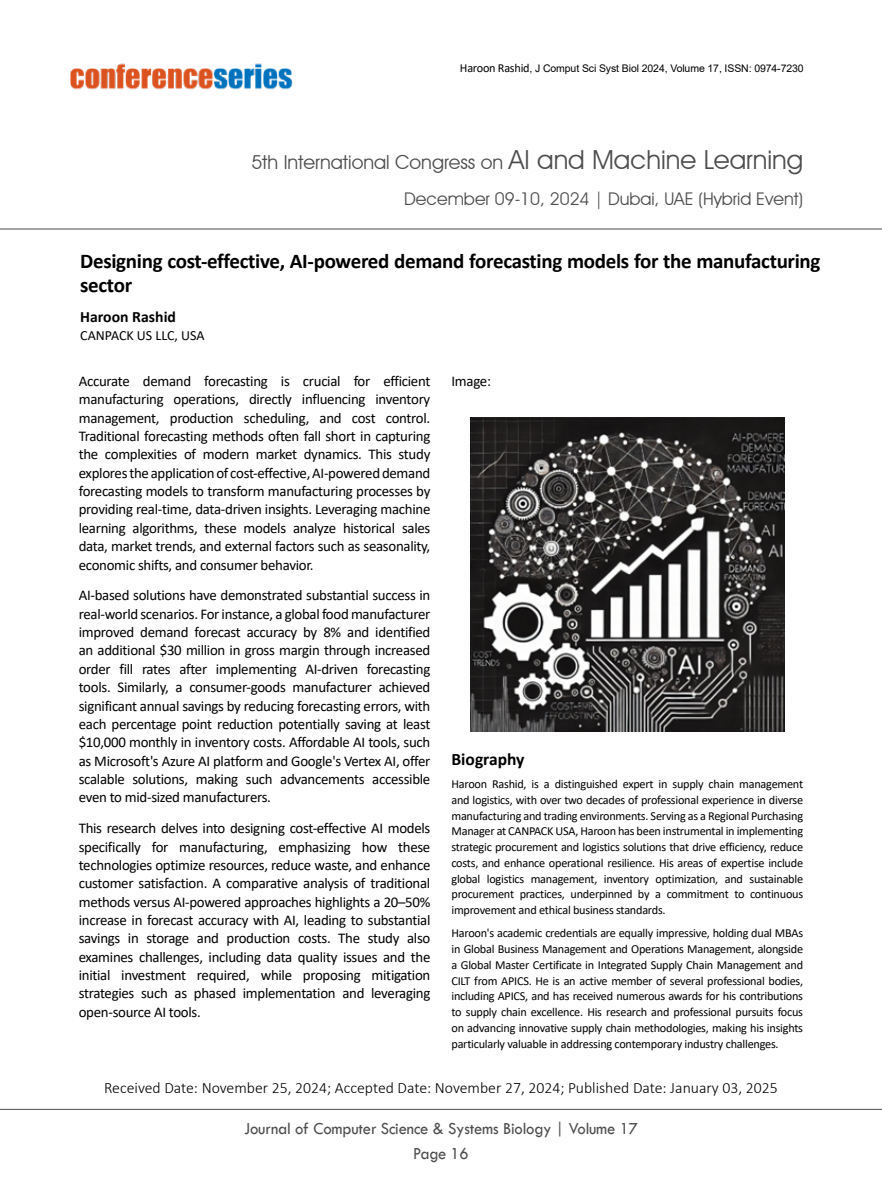
<style>
.page{position:relative;width:882px;height:1197px;background:#fff}
.page>*{position:absolute;margin:0;border:0;box-sizing:border-box;transform-origin:0 0}
.t1{font:700 21px/24.5px "Calibri";letter-spacing:-.015em;color:#000}
.t2{font:19.25px "Avant Garde IT Cby BT";color:#4d4d4f}
.t3{font:17.5px "Tw Cen";letter-spacing:-.01em;color:#4d4d4f;scale:.95 1}
.t4{font:17.5px "Avant Garde IT Cby BT";color:#4d4d4f}
.t5{font:700 17.5px "Calibri";color:#000}
.t6{font:300 15.75px "Calibri";color:#000}
.t7{font:700 15.75px "Calibri";color:#000}
.t8{font:14.88px/18.4px "Calibri";letter-spacing:-.02em;color:#000;text-align:justify}
.t9{font:14px "Calibri";color:#000}
.t10{font:12.25px/15.8px "Calibri";letter-spacing:-.02em;color:#000;text-align:justify}
.t11{font:10.5px "Arial";letter-spacing:-.01em;color:#000}
.s1{font-family:"Calibri";font-size:12.25px}
.s2{font-size:26.25px}
</style>
<div class="page">
<hr style="left:0;top:229px;width:882px;height:1px;background:#4d4d4f">
<hr style="left:0;top:1109px;width:882px;height:1px;background:#4d4d4f">
<img style="left:70px;top:63px;width:223px;height:27px">
<img style="left:470px;top:417px;width:315px;height:314px">
<p class="t11" style="left:460px;top:61px;width:345px"><span class="s1">Haroon Rashid</span>, J Comput Sci Syst Biol 2024, Volume 17, ISSN: 0974-7230</p>
<p class="t2" style="left:251px;top:151px;width:553px">5th International Congress on <span class="s2">AI and Machine Learning</span></p>
<p class="t4" style="left:404px;top:188px;width:401px">December 09-10, 2024 | Dubai, UAE (Hybrid Event)</p>
<h1 class="t1" style="left:80px;top:248px;width:742px">Designing cost-effective, AI-powered demand forecasting models for the manufacturing sector</h1>
<p class="t7" style="left:80px;top:306px;width:97px">Haroon Rashid</p>
<p class="t9" style="left:80px;top:325px;width:126px">CANPACK US LLC, USA</p>
<p class="t8" style="left:79px;top:371px;width:353px">Accurate demand forecasting is crucial for efficient manufacturing operations, directly influencing inventory management, production scheduling, and cost control.<br>Traditional forecasting methods often fall short in capturing the complexities of modern market dynamics. This study explores the application of cost-effective, AI-powered demand forecasting models to transform manufacturing processes by providing real-time, data-driven insights. Leveraging machine learning algorithms, these models analyze historical sales data, market trends, and external factors such as seasonality, economic shifts, and consumer behavior.</p>
<p class="t8" style="left:79px;top:586px;width:353px">AI-based solutions have demonstrated substantial success in real-world scenarios. For instance, a global food manufacturer improved demand forecast accuracy by 8% and identified an additional $30 million in gross margin through increased order fill rates after implementing AI-driven forecasting tools. Similarly, a consumer-goods manufacturer achieved significant annual savings by reducing forecasting errors, with each percentage point reduction potentially saving at least $10,000 monthly in inventory costs. Affordable AI tools, such as Microsoft's Azure AI platform and Google's Vertex AI, offer scalable solutions, making such advancements accessible even to mid-sized manufacturers.</p>
<p class="t8" style="left:79px;top:819px;width:353px">This research delves into designing cost-effective AI models specifically for manufacturing, emphasizing how these technologies optimize resources, reduce waste, and enhance customer satisfaction. A comparative analysis of traditional methods versus AI-powered approaches highlights a 20–50% increase in forecast accuracy with AI, leading to substantial savings in storage and production costs. The study also examines challenges, including data quality issues and the initial investment required, while proposing mitigation strategies such as phased implementation and leveraging open-source AI tools.</p>
<p class="t8" style="left:452px;top:371px;width:41px">Image:</p>
<p class="t5" style="left:452px;top:747px;width:75px">Biography</p>
<p class="t10" style="left:452px;top:776px;width:353px">Haroon Rashid, is a distinguished expert in supply chain management and logistics, with over two decades of professional experience in diverse manufacturing and trading environments. Serving as a Regional Purchasing Manager at CANPACK USA, Haroon has been instrumental in implementing strategic procurement and logistics solutions that drive efficiency, reduce costs, and enhance operational resilience. His areas of expertise include global logistics management, inventory optimization, and sustainable procurement practices, underpinned by a commitment to continuous improvement and ethical business standards.</p>
<p class="t10" style="left:452px;top:925px;width:353px">Haroon's academic credentials are equally impressive, holding dual MBAs in Global Business Management and Operations Management, alongside a Global Master Certificate in Integrated Supply Chain Management and CILT from APICS. He is an active member of several professional bodies, including APICS, and has received numerous awards for his contributions to supply chain excellence. His research and professional pursuits focus on advancing innovative supply chain methodologies, making his insights particularly valuable in addressing contemporary industry challenges.</p>
<p class="t6" style="left:104px;top:1078px;width:675px">Received Date: November 25, 2024; Accepted Date: November 27, 2024; Published Date: January 03, 2025</p>
<p class="t3" style="left:244px;top:1118px;width:416px">Journal of Computer Science &amp; Systems Biology | Volume 17</p>
<p class="t3" style="left:413px;top:1143px;width:60px">Page 16</p>
</div>
